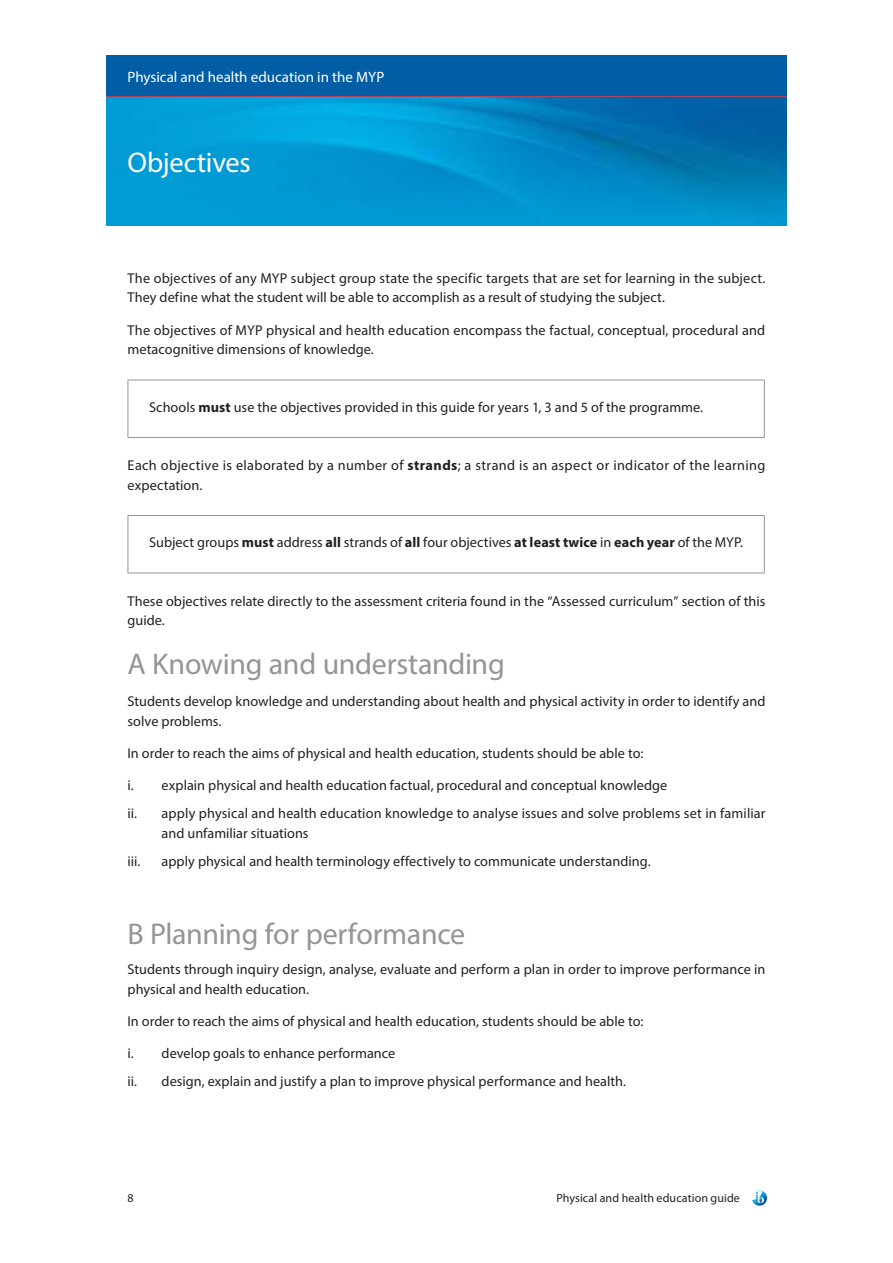
<style>
.page{position:relative;width:893px;height:1263px;background:#fff}
.page>*{position:absolute;margin:0;border:0;box-sizing:border-box;transform-origin:0 0}
.t1{font:30px "Myriad Pro";letter-spacing:-.01em;color:#939598}
.t2{font:28.5px "Myriad Pro";letter-spacing:-.01em;color:#fff}
.t3{font:15px "Myriad Pro";color:#fff}
.t4{font:14.25px/19.5px "Myriad Pro";letter-spacing:.005em;color:#231f20}
.t5{font:14.25px/19.5px "Myriad Pro";letter-spacing:.025em;color:#231f20}
.t6{font:12px "Myriad Pro";letter-spacing:.005em;color:#231f20}
.s1{font-weight:700}
</style>
<div class="page">
<div style="left:106px;top:55px;width:681px;height:43px;background:#015ea4"></div>
<hr style="left:106px;top:96px;width:681px;height:3px;background:#ee3d43">
<svg style="left:752px;top:1190px;width:15px;height:16px"></svg>
<img style="left:106px;top:98px;width:681px;height:127px">
<hr style="left:128px;top:380px;width:637px;height:1px;background:#939598">
<hr style="left:128px;top:380px;width:1px;height:57px;background:#939598">
<hr style="left:764px;top:380px;width:1px;height:57px;background:#939598">
<hr style="left:128px;top:437px;width:637px;height:1px;background:#939598">
<hr style="left:128px;top:515px;width:637px;height:1px;background:#939598">
<hr style="left:128px;top:516px;width:1px;height:57px;background:#939598">
<hr style="left:764px;top:516px;width:1px;height:57px;background:#939598">
<hr style="left:128px;top:573px;width:637px;height:1px;background:#939598">
<p class="t3" style="left:128px;top:67px;width:258px">Physical and health education in the MYP</p>
<h2 class="t2" style="left:128px;top:145px;width:125px">Objectives</h2>
<p class="t4" style="left:128px;top:268px;width:639px">The objectives of any MYP subject group state the specific targets that are set for learning in the subject.<br>They define what the student will be able to accomplish as a result of studying the subject.</p>
<p class="t4" style="left:128px;top:320px;width:639px">The objectives of MYP physical and health education encompass the factual, conceptual, procedural and metacognitive dimensions of knowledge.</p>
<p class="t4" style="left:149px;top:397px;width:556px">Schools <span class="s1">must</span> use the objectives provided in this guide for years 1, 3 and 5 of the programme.</p>
<p class="t5" style="left:128px;top:455px;width:639px">Each objective is elaborated by a number of <span class="s1">strands</span>; a strand is an aspect or indicator of the learning expectation.</p>
<p class="t4" style="left:149px;top:533px;width:595px">Subject groups <span class="s1">must</span> address <span class="s1">all</span> strands of <span class="s1">all</span> four objectives <span class="s1">at least twice</span> in <span class="s1">each year</span> of the MYP.</p>
<p class="t4" style="left:128px;top:591px;width:639px">These objectives relate directly to the assessment criteria found in the “Assessed curriculum” section of this guide.</p>
<h1 class="t1" style="left:128px;top:645px;width:379px">A Knowing and understanding</h1>
<p class="t4" style="left:128px;top:691px;width:639px">Students develop knowledge and understanding about health and physical activity in order to identify and solve problems.</p>
<p class="t4" style="left:128px;top:743px;width:517px">In order to reach the aims of physical and health education, students should be able to:</p>
<p class="t4" style="left:128px;top:771px;width:639px;line-height:28px">i. explain physical and health education factual, procedural and conceptual knowledge<br>ii. apply physical and health education knowledge to analyse issues and solve problems set in familiar</p>
<p class="t4" style="left:162px;top:823px;width:149px">and unfamiliar situations</p>
<p class="t4" style="left:128px;top:851px;width:14px">iii.</p>
<p class="t4" style="left:162px;top:851px;width:491px">apply physical and health terminology effectively to communicate understanding.</p>
<h1 class="t1" style="left:128px;top:916px;width:339px">B Planning for performance</h1>
<p class="t4" style="left:128px;top:959px;width:639px">Students through inquiry design, analyse, evaluate and perform a plan in order to improve performance in physical and health education.</p>
<p class="t4" style="left:128px;top:1011px;width:517px">In order to reach the aims of physical and health education, students should be able to:</p>
<p class="t4" style="left:128px;top:1039px;width:500px;line-height:28px">i. develop goals to enhance performance<br>ii. design, explain and justify a plan to improve physical performance and health.</p>
<p class="t6" style="left:128px;top:1190px;width:8px">8</p>
<p class="t6" style="left:557px;top:1190px;width:185px">Physical and health education guide</p>
</div>
